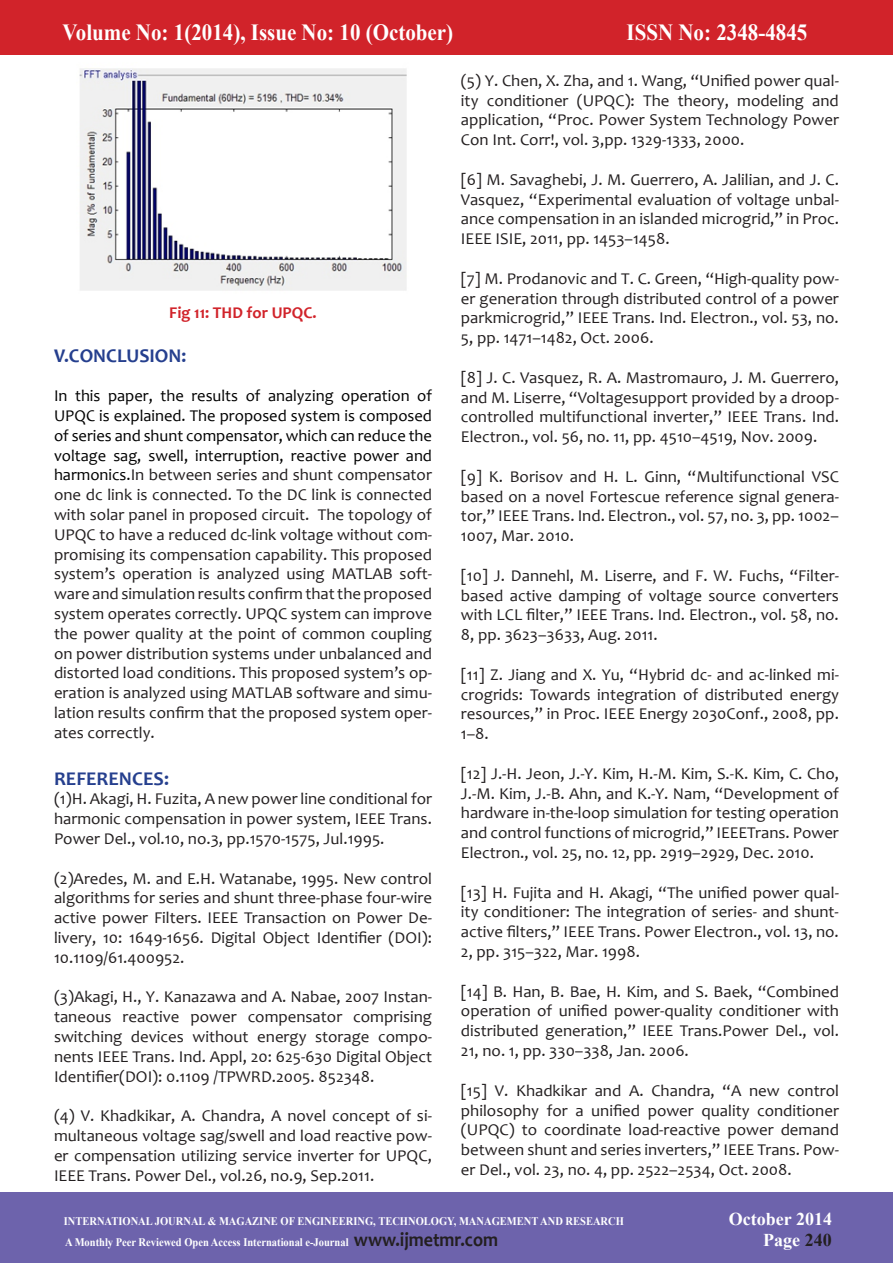
<style>
.page{position:relative;width:893px;height:1263px;background:#fff}
.page>*{position:absolute;margin:0;border:0;box-sizing:border-box;transform-origin:0 0}
.t1{font:700 23.1px "Times New Roman";color:#fff;scale:.91 1}
.t2{font:700 19.5px "Candara";color:#253f8e}
.t3{font:700 18px "Times New Roman";color:#fff}
.t4{font:16.5px/19.8px "Candara";color:#231f20;text-align:justify}
.t5{font:700 16.5px "Candara";color:#d1232a}
.t6{font:700 11.55px "Times New Roman";color:#fff;scale:.91 1}
.s1{color:#000}
.s2{font-family:"Candara";font-size:19.8px;color:#231f20}
.s3{color:#231f20}
</style>
<div class="page">
<div style="left:0;top:0;width:893px;height:54px;background:#d1232a"></div>
<div style="left:0;top:1193px;width:893px;height:70px;background:#6d63ac"></div>
<img style="left:79px;top:68px;width:328px;height:223px">
<p class="t1" style="left:63px;top:16px;width:431px">Volume No: 1(2014), Issue No: 10 (October)</p>
<p class="t1" style="left:626px;top:16px;width:200px">ISSN No: 2348-4845</p>
<p class="t5" style="left:169px;top:303px;width:149px">Fig 11: THD for UPQC.</p>
<p class="t2" style="left:54px;top:343px;width:134px">V.CONCLUSION:</p>
<p class="t4" style="left:54px;top:386px;width:380px"><span class="s1">In this paper, the results of analyzing operation of UPQC is explained. The proposed system is composed of series and shunt compensator, which can reduce the voltage sag, swell, interruption, reactive power and harmonics.</span>In between series and shunt compensator one dc link is connected. To the DC link is connected with solar panel in proposed circuit. The topology of UPQC to have a reduced dc-link voltage without com&shy;promising its compensation capability. This proposed system’s operation is analyzed using MATLAB soft&shy;ware and simulation results confirm that the proposed system operates correctly. UPQC system can improve the power quality at the point of common coupling on power distribution systems under unbalanced and distorted load conditions. This proposed system’s op&shy;eration is analyzed using MATLAB software and simu&shy;lation results confirm that the proposed system oper&shy;ates correctly.</p>
<p class="t2" style="left:54px;top:766px;width:117px">REFERENCES:</p>
<p class="t4" style="left:54px;top:789px;width:380px">(1)H. Akagi, H. Fuzita, A new power line conditional for harmonic compensation in power system, IEEE Trans.<br>Power Del., vol.10, no.3, pp.1570-1575, Jul.1995.</p>
<p class="t4" style="left:54px;top:868px;width:380px">(2)Aredes, M. and E.H. Watanabe, 1995. New control algorithms for series and shunt three-phase four-wire active power Filters. IEEE Transaction on Power De&shy;livery, 10: 1649-1656. Digital Object Identifier (DOI):<br>10.1109/61.400952.</p>
<p class="t4" style="left:54px;top:987px;width:380px">(3)Akagi, H., Y. Kanazawa and A. Nabae, 2007 Instan&shy;taneous reactive power compensator comprising switching devices without energy storage compo&shy;nents IEEE Trans. Ind. Appl, 20: 625-630 Digital Object Identifier(DOI): 0.1109 /TPWRD.2005. 852348.</p>
<p class="t4" style="left:54px;top:1106px;width:380px">(4) V. Khadkikar, A. Chandra, A novel concept of si&shy;multaneous voltage sag/swell and load reactive pow&shy;er compensation utilizing service inverter for UPQC, IEEE Trans. Power Del., vol.26, no.9, Sep.2011.</p>
<p class="t4" style="left:461px;top:70px;width:380px">(5) Y. Chen, X. Zha, and 1. Wang, “Unified power qual&shy;ity conditioner (UPQC): The theory, modeling and application, “Proc. Power System Technology Power Con Int. Corr!, vol. 3,pp. 1329-1333, 2000.</p>
<p class="t4" style="left:461px;top:169px;width:380px">[6] M. Savaghebi, J. M. Guerrero, A. Jalilian, and J. C.<br>Vasquez, “Experimental evaluation of voltage unbal&shy;ance compensation in an islanded microgrid,” in Proc.<br>IEEE ISIE, 2011, pp. 1453–1458.</p>
<p class="t4" style="left:461px;top:268px;width:380px">[7] M. Prodanovic and T. C. Green, “High-quality pow&shy;er generation through distributed control of a power parkmicrogrid,” IEEE Trans. Ind. Electron., vol. 53, no.<br>5, pp. 1471–1482, Oct. 2006.</p>
<p class="t4" style="left:461px;top:367px;width:380px">[8] J. C. Vasquez, R. A. Mastromauro, J. M. Guerrero, and M. Liserre, “Voltagesupport provided by a droop&shy;controlled multifunctional inverter,” IEEE Trans. Ind.<br>Electron., vol. 56, no. 11, pp. 4510–4519, Nov. 2009.</p>
<p class="t4" style="left:461px;top:466px;width:380px">[9] K. Borisov and H. L. Ginn, “Multifunctional VSC based on a novel Fortescue reference signal genera&shy;tor,” IEEE Trans. Ind. Electron., vol. 57, no. 3, pp. 1002– 1007, Mar. 2010.</p>
<p class="t4" style="left:461px;top:565px;width:379px">[10] J. Dannehl, M. Liserre, and F. W. Fuchs, “Filter&shy;based active damping of voltage source converters with LCL filter,” IEEE Trans. Ind. Electron., vol. 58, no.<br>8, pp. 3623–3633, Aug. 2011.</p>
<p class="t4" style="left:461px;top:664px;width:380px">[11] Z. Jiang and X. Yu, “Hybrid dc- and ac-linked mi&shy;crogrids: Towards integration of distributed energy resources,” in Proc. IEEE Energy 2030Conf., 2008, pp.<br>1–8.</p>
<p class="t4" style="left:461px;top:763px;width:380px">[12] J.-H. Jeon, J.-Y. Kim, H.-M. Kim, S.-K. Kim, C. Cho, J.-M. Kim, J.-B. Ahn, and K.-Y. Nam, “Development of hardware in-the-loop simulation for testing operation and control functions of microgrid,” IEEETrans. Power Electron., vol. 25, no. 12, pp. 2919–2929, Dec. 2010.</p>
<p class="t4" style="left:461px;top:882px;width:380px">[13] H. Fujita and H. Akagi, “The unified power qual&shy;ity conditioner: The integration of series- and shunt&shy;active filters,” IEEE Trans. Power Electron., vol. 13, no.<br>2, pp. 315–322, Mar. 1998.</p>
<p class="t4" style="left:461px;top:981px;width:380px">[14] B. Han, B. Bae, H. Kim, and S. Baek, “Combined operation of unified power-quality conditioner with distributed generation,” IEEE Trans.Power Del., vol.<br>21, no. 1, pp. 330–338, Jan. 2006.</p>
<p class="t4" style="left:461px;top:1080px;width:380px">[15] V. Khadkikar and A. Chandra, “A new control philosophy for a unified power quality conditioner (UPQC) to coordinate load-reactive power demand between shunt and series inverters,” IEEE Trans. Pow&shy;er Del., vol. 23, no. 4, pp. 2522–2534, Oct. 2008.</p>
<p class="t6" style="left:64px;top:1213px;width:617px">INTERNATIONAL JOURNAL &amp; MAGAZINE OF ENGINEERING, TECHNOLOGY, MANAGEMENT AND RESEARCH</p>
<p class="t3" style="left:729px;top:1206px;width:105px">October 2014</p>
<p class="t6" style="left:65px;top:1234px;width:477px">A Monthly Peer Reviewed Open Access International e-Journal <span class="s2">www.ijmetmr.com</span></p>
<p class="t3" style="left:763px;top:1228px;width:70px">Page <span class="s3">240</span></p>
</div>
